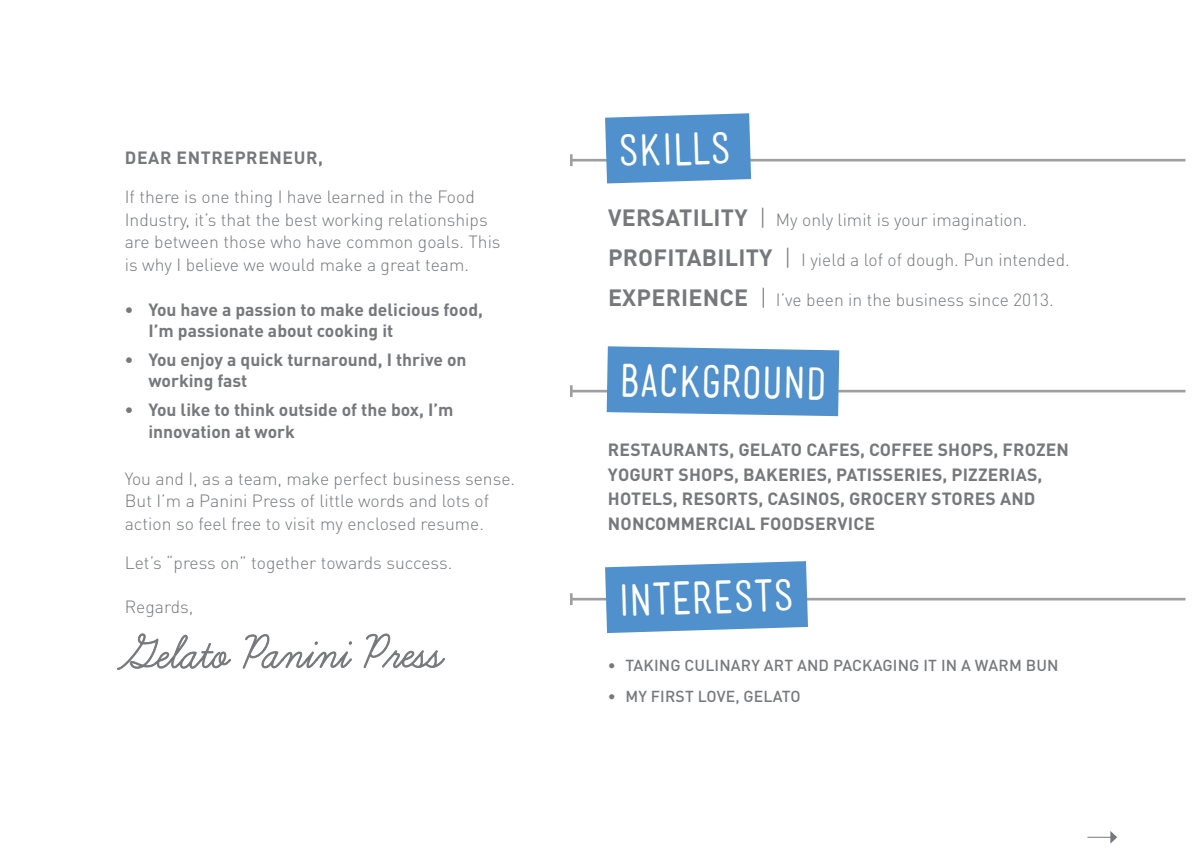
<style>
.page{position:relative;width:1196px;height:860px;background:#fff}
.page>*{position:absolute;margin:0;border:0;box-sizing:border-box;transform-origin:0 0}
.t1{font:57.23px "Learning Curve Pro";color:#76787b}
.t2{font:43.23px "Mensch";color:#fff}
.t3{font:700 23.28px "DIN Pro";letter-spacing:.01em;color:#76787b}
.t4{font:300 17.5px/22.8px "DIN Pro";color:#76787b}
.t5{font:700 17.5px/24.5px "DIN Pro";color:#76787b}
.t6{font:700 17.5px "DIN Pro";letter-spacing:.035em;color:#76787b}
.t7{font:500 15.75px "DIN Pro";letter-spacing:.01em;color:#76787b}
.s1{font-weight:300}
</style>
<div class="page">
<svg style="left:117px;top:633px;width:114px;height:37px"></svg>
<svg style="left:242px;top:634px;width:110px;height:35px"></svg>
<svg style="left:363px;top:633px;width:82px;height:36px"></svg>
<hr style="left:571px;top:598px;width:614px;height:2px;background:#9d9fa2">
<svg style="left:570px;top:593px;width:3px;height:12px"></svg>
<hr style="left:571px;top:159px;width:614px;height:2px;background:#9d9fa2">
<svg style="left:570px;top:154px;width:3px;height:12px"></svg>
<hr style="left:571px;top:390px;width:614px;height:2px;background:#9d9fa2">
<svg style="left:570px;top:385px;width:3px;height:12px"></svg>
<svg style="left:605px;top:113px;width:146px;height:70px;background:#5c97cf"></svg>
<svg style="left:605px;top:561px;width:203px;height:72px;background:#609ad0"></svg>
<svg style="left:607px;top:346px;width:232px;height:70px;background:#5b97cf"></svg>
<svg style="left:1087px;top:831px;width:30px;height:12px"></svg>
<p class="t6" style="left:125px;top:146px;width:200px">DEAR ENTREPRENEUR,</p>
<p class="t4" style="left:125px;top:184px;width:377px">If there is one thing I have learned in the Food Industry, it’s that the best working relationships are between those who have common goals. This is why I believe we would make a great team.</p>
<p class="t5" style="left:148px;top:298px;width:336px;line-height:21px;text-indent:-24px">• You have a passion to make delicious food,<br>I’m passionate about cooking it</p>
<p class="t5" style="left:148px;top:348px;width:320px;line-height:21px;text-indent:-24px">• You enjoy a quick turnaround, I thrive on working fast</p>
<p class="t5" style="left:148px;top:397px;width:307px;line-height:22.8px;text-indent:-24px">• You like to think outside of the box, I’m innovation at work</p>
<p class="t4" style="left:125px;top:466px;width:392px">You and I, as a team, make perfect business sense.<br>But I’m a Panini Press of little words and lots of action so feel free to visit my enclosed resume.</p>
<p class="t4" style="left:125px;top:550px;width:329px">Let’s “press on” together towards success.</p>
<p class="t4" style="left:125px;top:594px;width:70px">Regards,</p>
<p class="t1" style="left:116px;top:627px;width:326px">Gelato Panini Press</p>
<p class="t2" style="left:618px;top:131px;width:114px;rotate:-2deg">skills</p>
<p class="t3" style="left:608px;top:201px;width:160px">VERSATILITY <span class="s1">|</span></p>
<p class="t3" style="left:608px;top:242px;width:185px">PROFITABILITY <span class="s1">|</span></p>
<p class="t3" style="left:608px;top:282px;width:161px">EXPERIENCE <span class="s1">|</span></p>
<p class="t4" style="left:776px;top:207px;width:253px">My only limit is your imagination.</p>
<p class="t4" style="left:801px;top:248px;width:270px">I yield a lof of dough. Pun intended.</p>
<p class="t4" style="left:776px;top:288px;width:279px">I’ve been in the business since 2013.</p>
<p class="t2" style="left:620px;top:360px;width:208px;rotate:1deg">background</p>
<p class="t5" style="left:608px;top:437px;width:463px">RESTAURANTS, GELATO CAFES, COFFEE SHOPS, FROZEN YOGURT SHOPS, BAKERIES, PATISSERIES, PIZZERIAS, HOTELS, RESORTS, CASINOS, GROCERY STORES AND NONCOMMERCIAL FOODSERVICE</p>
<p class="t2" style="left:618px;top:581px;width:177px;rotate:-2deg">interests</p>
<p class="t7" style="left:608px;top:654px;width:452px">• TAKING CULINARY ART AND PACKAGING IT IN A WARM BUN</p>
<p class="t7" style="left:608px;top:686px;width:194px">• MY FIRST LOVE, GELATO</p>
</div>
